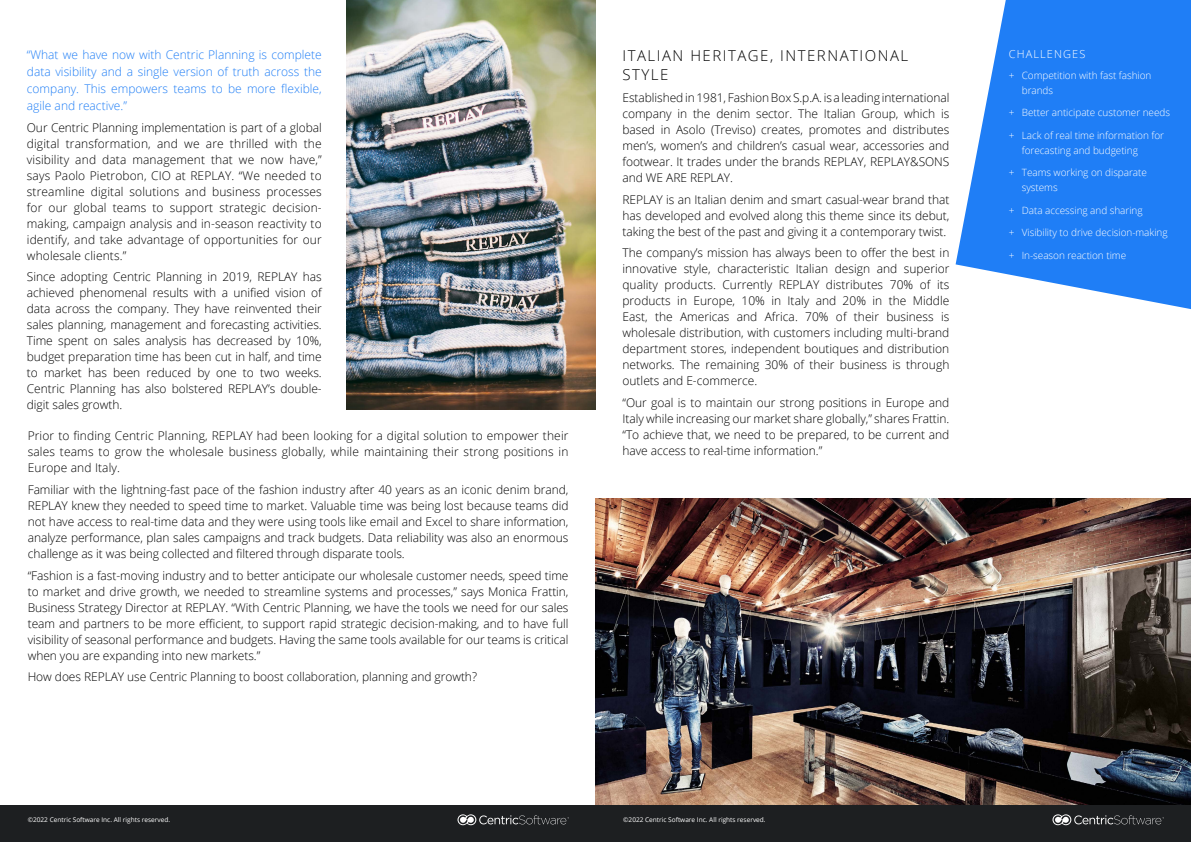
<style>
.page{position:relative;width:1191px;height:842px;background:#fff}
.page>*{position:absolute;margin:0;border:0;box-sizing:border-box;transform-origin:0 0}
.t1{font:300 15px/19px "Open Sans";letter-spacing:.1em;color:#000}
.t2{font:300 12px/16px "Open Sans";letter-spacing:-.005em;color:#000;text-align:justify}
.t3{font:300 12px/17px "Open Sans";color:#1f7ef6;text-align:justify}
.t4{font:300 11px "Open Sans";letter-spacing:.1em;color:#fff}
.t5{font:300 10px/15px "Open Sans";letter-spacing:-.005em;color:#fff}
.t6{font:6.5px "Open Sans";color:#fff}
</style>
<div class="page">
<img style="left:595px;top:499px;width:596px;height:306px">
<img style="left:346px;top:0;width:249px;height:409px">
<svg style="left:956px;top:0;width:235px;height:309px;fill:#1f7ef6"></svg>
<div style="left:0;top:805px;width:1191px;height:37px;background:#1d1f21"></div>
<svg style="left:1052px;top:814px;width:112px;height:11px"></svg>
<svg style="left:457px;top:814px;width:112px;height:11px"></svg>
<p class="t3" style="left:27px;top:46px;width:296px">“What we have now with Centric Planning is complete data visibility and a single version of truth across the company. This empowers teams to be more flexible, agile and reactive.”</p>
<p class="t2" style="left:27px;top:119px;width:296px">Our Centric Planning implementation is part of a global digital transformation, and we are thrilled with the visibility and data management that we now have,” says Paolo Pietrobon, CIO at REPLAY. “We needed to streamline digital solutions and business processes for our global teams to support strategic decision&shy;making, campaign analysis and in-season reactivity to identify, and take advantage of opportunities for our wholesale clients.”</p>
<p class="t2" style="left:27px;top:269px;width:296px">Since adopting Centric Planning in 2019, REPLAY has achieved phenomenal results with a unified vision of data across the company. They have reinvented their sales planning, management and forecasting activities.<br>Time spent on sales analysis has decreased by 10%, budget preparation time has been cut in half, and time to market has been reduced by one to two weeks.<br>Centric Planning has also bolstered REPLAY’s double&shy;digit sales growth.</p>
<p class="t2" style="left:28px;top:427px;width:542px">Prior to finding Centric Planning, REPLAY had been looking for a digital solution to empower their sales teams to grow the wholesale business globally, while maintaining their strong positions in Europe and Italy.</p>
<p class="t2" style="left:28px;top:481px;width:542px">Familiar with the lightning-fast pace of the fashion industry after 40 years as an iconic denim brand, REPLAY knew they needed to speed time to market. Valuable time was being lost because teams did not have access to real-time data and they were using tools like email and Excel to share information, analyze performance, plan sales campaigns and track budgets. Data reliability was also an enormous challenge as it was being collected and filtered through disparate tools.</p>
<p class="t2" style="left:28px;top:567px;width:542px">“Fashion is a fast-moving industry and to better anticipate our wholesale customer needs, speed time to market and drive growth, we needed to streamline systems and processes,” says Monica Frattin, Business Strategy Director at REPLAY. “With Centric Planning, we have the tools we need for our sales team and partners to be more efficient, to support rapid strategic decision-making, and to have full visibility of seasonal performance and budgets. Having the same tools available for our teams is critical when you are expanding into new markets.”</p>
<p class="t2" style="left:28px;top:668px;width:451px">How does REPLAY use Centric Planning to boost collaboration, planning and growth?</p>
<p class="t1" style="left:622px;top:46px;width:287px">ITALIAN HERITAGE, INTERNATIONAL<br>STYLE</p>
<p class="t2" style="left:622px;top:89px;width:328px">Established in 1981, Fashion Box S.p.A. is a leading international company in the denim sector. The Italian Group, which is based in Asolo (Treviso) creates, promotes and distributes men’s, women’s and children’s casual wear, accessories and footwear. It trades under the brands REPLAY, REPLAY&amp;SONS and WE ARE REPLAY.</p>
<p class="t2" style="left:622px;top:191px;width:328px">REPLAY is an Italian denim and smart casual-wear brand that has developed and evolved along this theme since its debut, taking the best of the past and giving it a contemporary twist.</p>
<p class="t2" style="left:622px;top:245px;width:328px">The company’s mission has always been to offer the best in innovative style, characteristic Italian design and superior quality products. Currently REPLAY distributes 70% of its products in Europe, 10% in Italy and 20% in the Middle East, the Americas and Africa. 70% of their business is wholesale distribution, with customers including multi-brand department stores, independent boutiques and distribution networks. The remaining 30% of their business is through outlets and E-commerce.</p>
<p class="t2" style="left:622px;top:394px;width:328px">“Our goal is to maintain our strong positions in Europe and Italy while increasing our market share globally,” shares Frattin. “To achieve that, we need to be prepared, to be current and have access to real-time information.”</p>
<p class="t6" style="left:28px;top:815px;width:144px">©2022 Centric Software Inc. All rights reserved.</p>
<p class="t6" style="left:623px;top:815px;width:144px">©2022 Centric Software Inc. All rights reserved.</p>
<p class="t4" style="left:1009px;top:47px;width:78px">CHALLENGES</p>
<p class="t5" style="left:1022px;top:67px;width:131px;text-indent:-13px">+ Competition with fast fashion brands</p>
<p class="t5" style="left:1009px;top:105px;width:163px">+ Better anticipate customer needs</p>
<p class="t5" style="left:1022px;top:127px;width:144px;text-indent:-13px">+ Lack of real time information for forecasting and budgeting</p>
<p class="t5" style="left:1022px;top:165px;width:127px;text-indent:-13px">+ Teams working on disparate systems</p>
<p class="t5" style="left:1009px;top:202px;width:135px">+ Data accessing and sharing</p>
<p class="t5" style="left:1009px;top:225px;width:160px">+ Visibility to drive decision-making</p>
<p class="t5" style="left:1009px;top:247px;width:119px">+ In-season reaction time</p>
</div>
